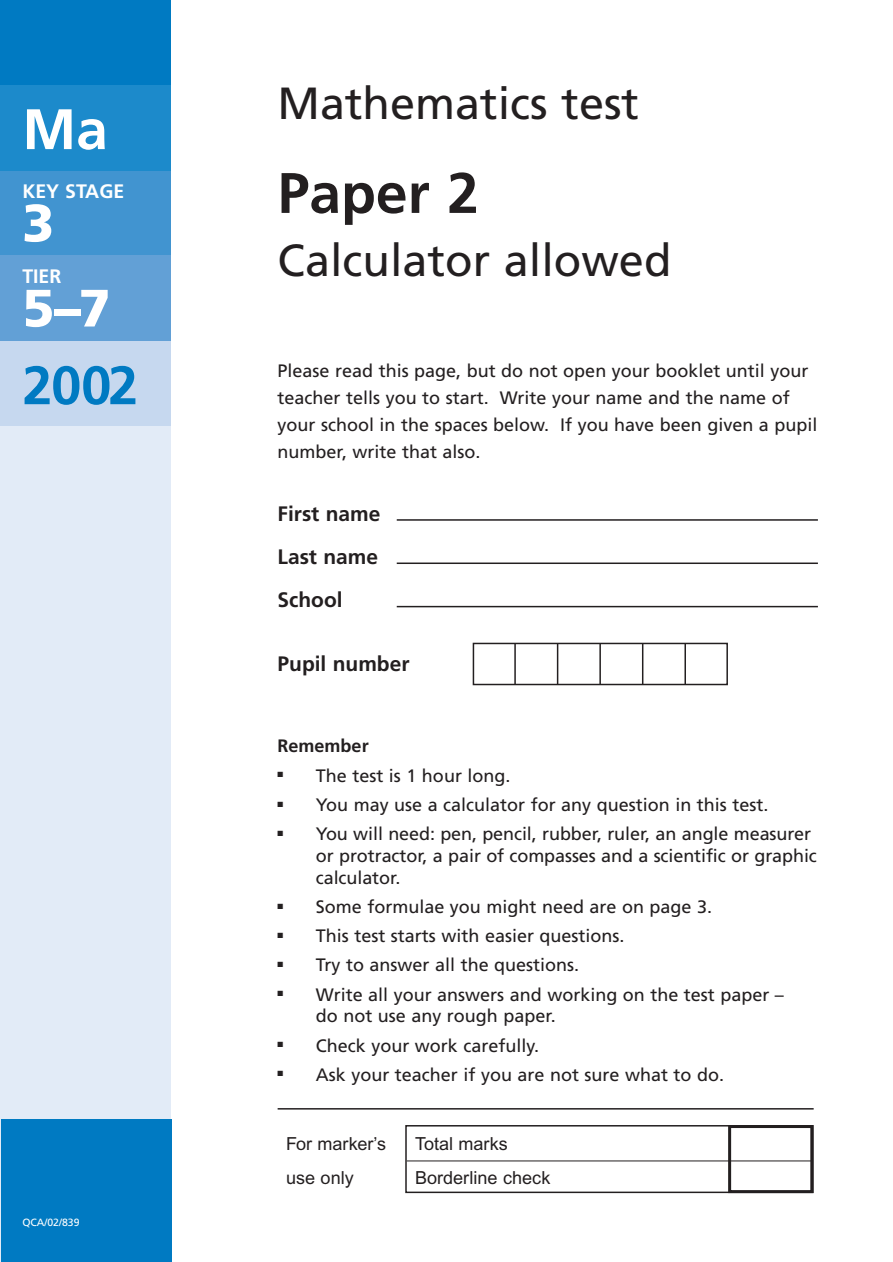
<style>
.page{position:relative;width:893px;height:1262px;background:#fff}
.page>*{position:absolute;margin:0;border:0;box-sizing:border-box;transform-origin:0 0}
.t1{font:700 57px "Frutiger";color:#231f20}
.t2{font:700 57px "Frutiger";color:#fff}
.t3{font:700 54px "Frutiger";color:#007ac2}
.t4{font:900 52.5px "Frutiger";color:#fff}
.t5{font:45px "Frutiger";color:#231f20}
.t6{font:700 20.85px/43.3px "Frutiger";color:#231f20;text-align:justify}
.t7{font:700 19.5px "Frutiger";color:#fff}
.t8{font:18px/27px "Frutiger";color:#231f20}
.t9{font:18px/34px "Arial";color:#231f20}
.t10{font:700 18px "Frutiger";color:#231f20}
.t11{font:10.5px "Frutiger";color:#fff}
</style>
<div class="page">
<div style="left:728px;top:1125px;width:85px;height:68px;border:3px solid #231f20"></div>
<hr style="left:397px;top:519px;width:420px;height:1px;background:#231f20">
<hr style="left:397px;top:562px;width:420px;height:2px;background:#231f20">
<hr style="left:397px;top:606px;width:420px;height:1px;background:#231f20">
<div style="left:472px;top:642px;width:256px;height:43px;border:1px solid #231f20"></div>
<div style="left:0;top:425px;width:171px;height:837px;background:#e2ebf7"></div>
<div style="left:0;top:0;width:171px;height:85px;background:#007ac2"></div>
<div style="left:0;top:340px;width:171px;height:85px;background:#c6d8ef"></div>
<div style="left:0;top:170px;width:171px;height:85px;background:#4194d0"></div>
<div style="left:0;top:255px;width:171px;height:85px;background:#62a0d6"></div>
<div style="left:0;top:85px;width:171px;height:85px;background:#1c8acb"></div>
<hr style="left:514px;top:643px;width:2px;height:41px;background:#231f20">
<hr style="left:557px;top:643px;width:1px;height:41px;background:#231f20">
<hr style="left:599px;top:643px;width:2px;height:41px;background:#231f20">
<hr style="left:642px;top:643px;width:1px;height:41px;background:#231f20">
<hr style="left:684px;top:643px;width:2px;height:41px;background:#231f20">
<div style="left:1px;top:1118px;width:170px;height:144px;background:#007ac2"></div>
<hr style="left:277px;top:1108px;width:536px;height:1px;background:#231f20">
<hr style="left:407px;top:1160px;width:405px;height:1px;background:#231f20">
<div style="left:405px;top:1125px;width:408px;height:68px;border:2px solid #231f20"></div>
<h1 class="t2" style="left:22px;top:106px;width:87px">Ma</h1>
<p class="t7" style="left:22px;top:183px;width:103px">KEY STAGE</p>
<h3 class="t4" style="left:22px;top:202px;width:34px">3</h3>
<p class="t7" style="left:22px;top:268px;width:41px">TIER</p>
<h3 class="t4" style="left:22px;top:287px;width:90px">5–7</h3>
<h2 class="t3" style="left:22px;top:364px;width:117px">2002</h2>
<p class="t11" style="left:22px;top:1218px;width:59px">QCA/02/839</p>
<h3 class="t5" style="left:277px;top:85px;width:363px">Mathematics test</h3>
<h1 class="t1" style="left:277px;top:170px;width:203px">Paper 2</h1>
<h3 class="t5" style="left:277px;top:242px;width:395px">Calculator allowed</h3>
<p class="t8" style="left:277px;top:359px;width:541px">Please read this page, but do not open your booklet until your teacher tells you to start. Write your name and the name of your school in the spaces below. If you have been given a pupil number, write that also.</p>
<p class="t6" style="left:277px;top:493px;width:104px">First name Last name School</p>
<p class="t6" style="left:277px;top:643px;width:133px">Pupil number</p>
<p class="t10" style="left:277px;top:738px;width:93px">Remember</p>
<p class="t8" style="left:277px;top:763px;width:234px">■ The test is 1 hour long.</p>
<p class="t8" style="left:277px;top:792px;width:492px">■ You may use a calculator for any question in this test.</p>
<p class="t8" style="left:316px;top:824px;width:502px;line-height:21.8px;text-indent:-38px">■ You will need: pen, pencil, rubber, ruler, an angle measurer or protractor, a pair of compasses and a scientific or graphic calculator.</p>
<p class="t8" style="left:277px;top:894px;width:436px">■ Some formulae you might need are on page 3.</p>
<p class="t8" style="left:277px;top:924px;width:348px">■ This test starts with easier questions.</p>
<p class="t8" style="left:277px;top:953px;width:303px">■ Try to answer all the questions.</p>
<p class="t8" style="left:316px;top:985px;width:469px;line-height:21.8px;text-indent:-38px">■ Write all your answers and working on the test paper – do not use any rough paper.</p>
<p class="t8" style="left:277px;top:1033px;width:263px">■ Check your work carefully.</p>
<p class="t8" style="left:277px;top:1062px;width:448px">■ Ask your teacher if you are not sure what to do.</p>
<p class="t9" style="left:286px;top:1128px;width:101px">For marker’s use only</p>
<p class="t9" style="left:415px;top:1128px;width:137px">Total marks<br>Borderline check</p>
</div>
